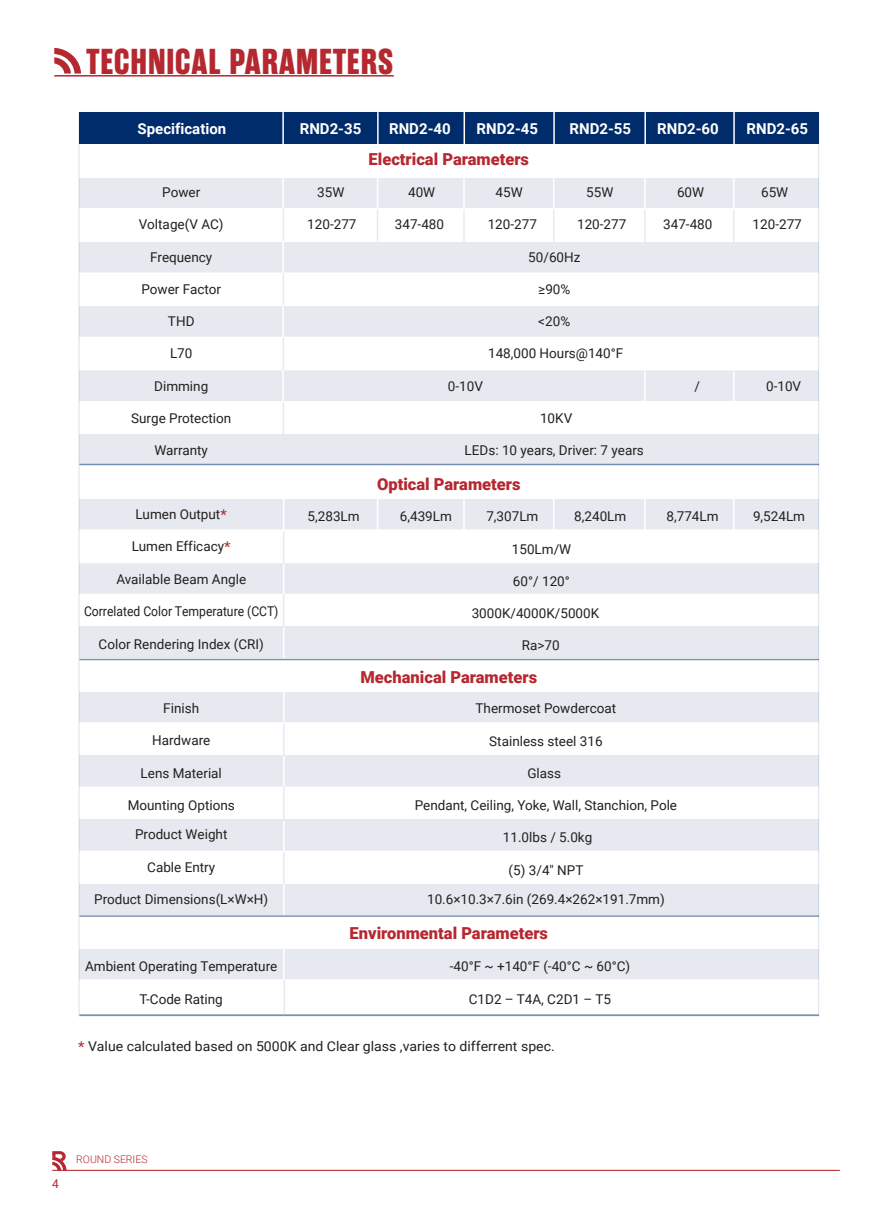
<style>
.page{position:relative;width:893px;height:1212px;background:#fff}
.page>*{position:absolute;margin:0;border:0;box-sizing:border-box;transform-origin:0 0}
.t1{font:700 36px "Rama Gothic E";letter-spacing:.025em;color:#b52830}
.t2{font:900 16.5px "Roboto";color:#b52830}
.t3{font:700 15px "Roboto";color:#fff}
.t4{font:13.5px/29.2px "Roboto";color:#231f20;text-align:center}
.t5{font:13.5px "Roboto";color:#231f20;scale:1.04 1}
.t6{font:13.5px "Roboto";color:#231f20;scale:.9 1}
.t7{font:12px "Roboto";color:#b52830}
.t8{font:300 10.5px "Roboto";color:#b52830}
.s1{font-size:15px;color:#b52830}
</style>
<div class="page">
<hr style="left:52px;top:1170px;width:788px;height:1px;background:#b52830">
<svg style="left:52px;top:1151px;width:15px;height:19px"></svg>
<svg style="left:54px;top:48px;width:27px;height:26px"></svg>
<hr style="left:54px;top:75px;width:340px;height:2px;background:#b52830">
<div style="left:79px;top:113px;width:740px;height:31px;background:#002c6b"></div>
<div style="left:79px;top:177px;width:740px;height:839px;background:#e6eaf0"></div>
<div style="left:76px;top:209px;width:746px;height:33px;background:#fff"></div>
<div style="left:76px;top:273px;width:746px;height:32px;background:#fff"></div>
<div style="left:76px;top:338px;width:746px;height:31px;background:#fff"></div>
<div style="left:76px;top:402px;width:746px;height:32px;background:#fff"></div>
<div style="left:76px;top:531px;width:746px;height:32px;background:#fff"></div>
<div style="left:76px;top:594px;width:746px;height:32px;background:#fff"></div>
<div style="left:76px;top:723px;width:746px;height:32px;background:#fff"></div>
<div style="left:76px;top:788px;width:746px;height:31px;background:#fff"></div>
<div style="left:76px;top:852px;width:746px;height:32px;background:#fff"></div>
<div style="left:76px;top:980px;width:746px;height:34px;background:#fff"></div>
<hr style="left:79px;top:979px;width:740px;height:2px;background:#fff">
<hr style="left:79px;top:851px;width:740px;height:1px;background:#fff">
<hr style="left:79px;top:786px;width:740px;height:2px;background:#fff">
<hr style="left:79px;top:722px;width:740px;height:2px;background:#fff">
<hr style="left:79px;top:658px;width:740px;height:2px;background:#fff">
<hr style="left:79px;top:529px;width:740px;height:2px;background:#fff">
<hr style="left:79px;top:497px;width:740px;height:2px;background:#fff">
<hr style="left:79px;top:401px;width:740px;height:1px;background:#fff">
<hr style="left:79px;top:369px;width:740px;height:1px;background:#fff">
<hr style="left:79px;top:337px;width:740px;height:1px;background:#fff">
<hr style="left:79px;top:305px;width:740px;height:1px;background:#fff">
<hr style="left:79px;top:272px;width:740px;height:2px;background:#fff">
<hr style="left:79px;top:208px;width:740px;height:2px;background:#fff">
<hr style="left:79px;top:176px;width:740px;height:2px;background:#fff">
<hr style="left:644px;top:112px;width:2px;height:32px;background:#fff">
<hr style="left:464px;top:112px;width:1px;height:32px;background:#fff">
<hr style="left:377px;top:112px;width:2px;height:32px;background:#fff">
<hr style="left:282px;top:177px;width:2px;height:225px;background:#fff">
<hr style="left:282px;top:111px;width:2px;height:34px;background:#fff">
<hr style="left:283px;top:498px;width:1px;height:161px;background:#fff">
<hr style="left:283px;top:690px;width:2px;height:240px;background:#fff">
<hr style="left:283px;top:209px;width:1px;height:32px;background:#002c6b">
<hr style="left:283px;top:273px;width:1px;height:33px;background:#002c6b">
<hr style="left:283px;top:338px;width:1px;height:32px;background:#002c6b">
<hr style="left:283px;top:402px;width:1px;height:33px;background:#002c6b">
<hr style="left:283px;top:531px;width:1px;height:33px;background:#002c6b">
<hr style="left:283px;top:594px;width:1px;height:33px;background:#002c6b">
<hr style="left:283px;top:723px;width:2px;height:33px;background:#002c6b">
<hr style="left:283px;top:786px;width:2px;height:35px;background:#002c6b">
<hr style="left:283px;top:852px;width:2px;height:32px;background:#002c6b">
<hr style="left:283px;top:944px;width:2px;height:72px;background:#fff">
<div style="left:76px;top:465px;width:746px;height:33px;background:#fff"></div>
<hr style="left:80px;top:464px;width:739px;height:1px;background:#002c6b">
<div style="left:76px;top:660px;width:746px;height:32px;background:#fff"></div>
<div style="left:76px;top:917px;width:746px;height:31px;background:#fff"></div>
<hr style="left:284px;top:980px;width:1px;height:34px;background:#002c6b">
<hr style="left:80px;top:659px;width:739px;height:1px;background:#002c6b">
<hr style="left:553px;top:112px;width:2px;height:32px;background:#fff">
<hr style="left:733px;top:112px;width:2px;height:32px;background:#fff">
<hr style="left:644px;top:176px;width:2px;height:33px;background:#fff">
<hr style="left:463px;top:176px;width:2px;height:33px;background:#fff">
<hr style="left:377px;top:177px;width:1px;height:32px;background:#fff">
<hr style="left:553px;top:176px;width:1px;height:33px;background:#fff">
<hr style="left:733px;top:176px;width:1px;height:33px;background:#fff">
<hr style="left:644px;top:209px;width:2px;height:33px;background:#002c6b">
<hr style="left:463px;top:209px;width:2px;height:33px;background:#002c6b">
<hr style="left:377px;top:210px;width:1px;height:32px;background:#002c6b">
<hr style="left:553px;top:209px;width:1px;height:33px;background:#002c6b">
<hr style="left:733px;top:209px;width:1px;height:33px;background:#002c6b">
<hr style="left:644px;top:372px;width:2px;height:30px;background:#fff">
<hr style="left:733px;top:372px;width:1px;height:30px;background:#fff">
<hr style="left:644px;top:499px;width:2px;height:33px;background:#fff">
<hr style="left:463px;top:499px;width:2px;height:33px;background:#fff">
<hr style="left:377px;top:499px;width:1px;height:32px;background:#fff">
<hr style="left:553px;top:499px;width:1px;height:33px;background:#fff">
<hr style="left:733px;top:499px;width:1px;height:33px;background:#fff">
<hr style="left:80px;top:915px;width:739px;height:2px;background:#002c6b">
<hr style="left:80px;top:1014px;width:739px;height:2px;background:#002c6b">
<h1 class="t1" style="left:87px;top:41px;width:308px">TECHNICAL PARAMETERS</h1>
<p class="t3" style="left:138px;top:118px;width:90px">Specification</p>
<p class="t3" style="left:300px;top:118px;width:63px">RND2-35</p>
<p class="t3" style="left:389px;top:118px;width:63px">RND2-40</p>
<p class="t3" style="left:476px;top:118px;width:63px">RND2-45</p>
<p class="t3" style="left:570px;top:118px;width:63px">RND2-55</p>
<p class="t3" style="left:657px;top:118px;width:63px">RND2-60</p>
<p class="t3" style="left:746px;top:118px;width:63px">RND2-65</p>
<p class="t4" style="left:162px;top:177px;width:39px">Power</p>
<p class="t4" style="left:139px;top:209px;width:86px">Voltage(V AC)</p>
<p class="t4" style="left:150px;top:242px;width:64px">Frequency</p>
<p class="t4" style="left:141px;top:274px;width:81px">Power Factor</p>
<p class="t4" style="left:168px;top:306px;width:28px">THD</p>
<p class="t4" style="left:170px;top:338px;width:24px">L70</p>
<p class="t4" style="left:154px;top:371px;width:56px">Dimming</p>
<p class="t4" style="left:131px;top:403px;width:102px">Surge Protection</p>
<p class="t4" style="left:154px;top:435px;width:55px">Warranty</p>
<p class="t4" style="left:136px;top:499px;width:93px">Lumen Output<span class="s1">*</span></p>
<p class="t4" style="left:132px;top:531px;width:100px">Lumen Efficacy<span class="s1">*</span></p>
<p class="t4" style="left:116px;top:564px;width:131px">Available Beam Angle</p>
<p class="t6" style="left:84px;top:602px;width:218px">Correlated Color Temperature (CCT)</p>
<p class="t4" style="left:99px;top:629px;width:167px">Color Rendering Index (CRI)</p>
<p class="t4" style="left:163px;top:693px;width:37px">Finish</p>
<p class="t4" style="left:152px;top:725px;width:60px">Hardware</p>
<p class="t4" style="left:141px;top:758px;width:83px">Lens Material</p>
<p class="t4" style="left:128px;top:790px;width:109px">Mounting Options<br>Product Weight</p>
<p class="t4" style="left:147px;top:851px;width:69px">Cable Entry</p>
<p class="t4" style="left:94px;top:884px;width:176px">Product Dimensions(L×W×H)</p>
<p class="t4" style="left:85px;top:951px;width:194px">Ambient Operating Temperature</p>
<p class="t4" style="left:140px;top:983px;width:85px">T-Code Rating</p>
<p class="t2" style="left:369px;top:147px;width:162px">Electrical Parameters</p>
<p class="t4" style="left:317px;top:177px;width:29px">35W</p>
<p class="t4" style="left:408px;top:177px;width:29px">40W</p>
<p class="t4" style="left:495px;top:177px;width:29px">45W</p>
<p class="t4" style="left:586px;top:177px;width:29px">55W</p>
<p class="t4" style="left:677px;top:177px;width:29px">60W</p>
<p class="t4" style="left:761px;top:177px;width:29px">65W</p>
<p class="t4" style="left:307px;top:209px;width:51px">120-277</p>
<p class="t4" style="left:395px;top:209px;width:51px">347-480</p>
<p class="t4" style="left:488px;top:209px;width:51px">120-277</p>
<p class="t4" style="left:577px;top:209px;width:51px">120-277</p>
<p class="t4" style="left:663px;top:209px;width:51px">347-480</p>
<p class="t4" style="left:753px;top:209px;width:51px">120-277</p>
<p class="t4" style="left:528px;top:242px;width:54px">50/60Hz</p>
<p class="t4" style="left:538px;top:274px;width:34px">≥90%</p>
<p class="t4" style="left:538px;top:306px;width:33px">&lt;20%</p>
<p class="t4" style="left:488px;top:338px;width:137px">148,000 Hours@140°F</p>
<p class="t4" style="left:448px;top:371px;width:37px">0-10V</p>
<p class="t4" style="left:694px;top:371px;width:7px">/</p>
<p class="t4" style="left:766px;top:371px;width:37px">0-10V</p>
<p class="t4" style="left:540px;top:403px;width:34px">10KV</p>
<p class="t4" style="left:465px;top:435px;width:181px">LEDs: 10 years, Driver: 7 years</p>
<p class="t2" style="left:377px;top:472px;width:145px">Optical Parameters</p>
<p class="t4" style="left:308px;top:501px;width:54px">5,283Lm</p>
<p class="t4" style="left:400px;top:501px;width:54px">6,439Lm</p>
<p class="t4" style="left:486px;top:501px;width:54px">7,307Lm</p>
<p class="t4" style="left:574px;top:501px;width:54px">8,240Lm</p>
<p class="t4" style="left:667px;top:501px;width:54px">8,774Lm</p>
<p class="t4" style="left:753px;top:501px;width:54px">9,524Lm</p>
<p class="t4" style="left:512px;top:534px;width:61px">150Lm/W</p>
<p class="t4" style="left:513px;top:566px;width:58px">60°/ 120°</p>
<p class="t4" style="left:472px;top:598px;width:129px">3000K/4000K/5000K</p>
<p class="t4" style="left:522px;top:630px;width:39px">Ra&gt;70</p>
<p class="t2" style="left:360px;top:666px;width:178px">Mechanical Parameters</p>
<p class="t4" style="left:476px;top:693px;width:142px">Thermoset Powdercoat</p>
<p class="t4" style="left:489px;top:726px;width:115px">Stainless steel 316</p>
<p class="t4" style="left:527px;top:758px;width:35px">Glass</p>
<p class="t4" style="left:415px;top:790px;width:264px">Pendant, Ceiling, Yoke, Wall, Stanchion, Pole</p>
<p class="t4" style="left:503px;top:822px;width:91px">11.0lbs / 5.0kg</p>
<p class="t4" style="left:427px;top:855px;width:239px">(5) 3/4″ NPT<br>10.6×10.3×7.6in (269.4×262×191.7mm)</p>
<p class="t2" style="left:350px;top:921px;width:200px">Environmental Parameters</p>
<p class="t4" style="left:450px;top:951px;width:182px">-40°F ~ +140°F (-40°C ~ 60°C)</p>
<p class="t4" style="left:469px;top:984px;width:144px">C1D2 – T4A, C2D1 – T5</p>
<p class="t5" style="left:78px;top:1037px;width:460px"><span class="s1">*</span> Value calculated based on 5000K and Clear glass ,varies to differrent spec.</p>
<p class="t7" style="left:52px;top:1176px;width:8px">4</p>
<p class="t8" style="left:76px;top:1152px;width:73px">ROUND SERIES</p>
</div>
